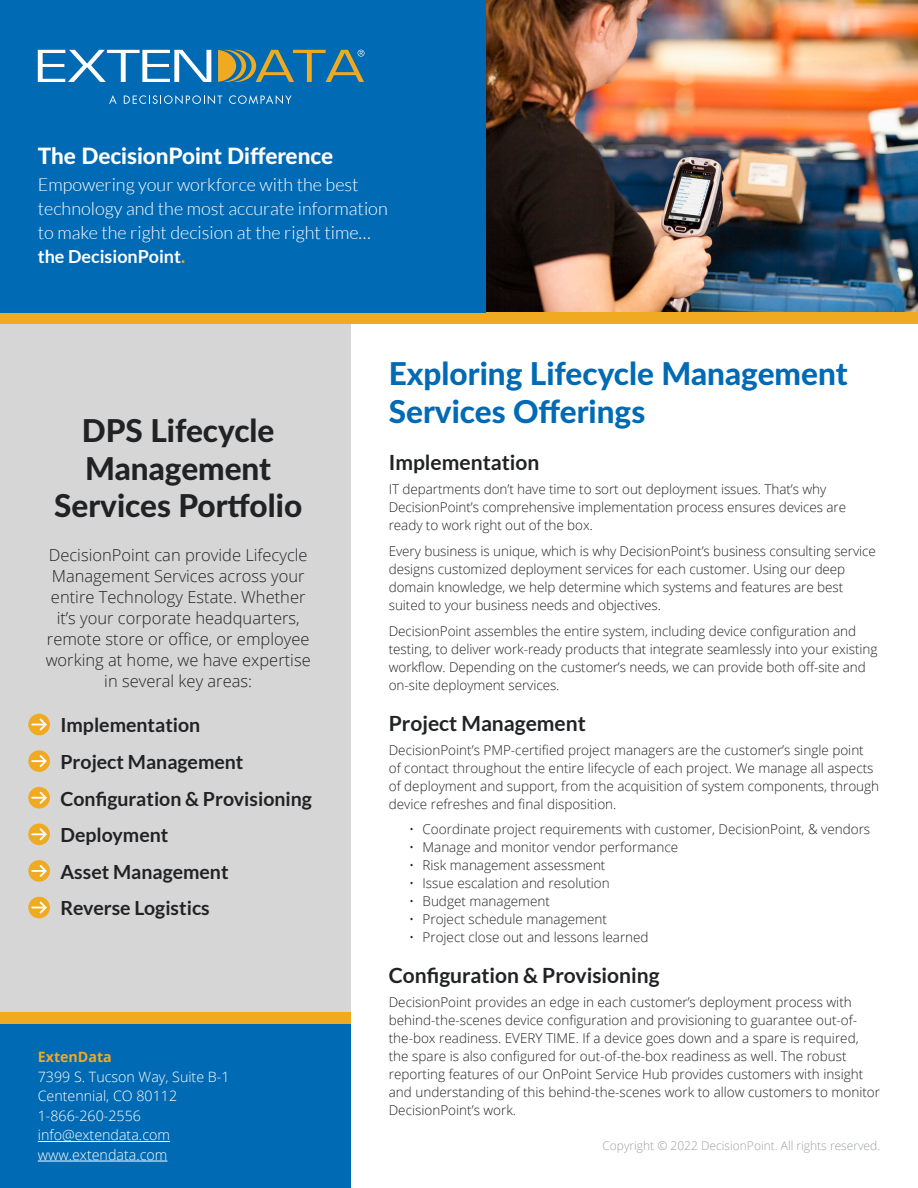
<style>
.page{position:relative;width:918px;height:1188px;background:#fff}
.page>*{position:absolute;margin:0;border:0;box-sizing:border-box;transform-origin:0 0}
.t1{font:800 31.5px/37.8px "Lato";color:#006ab4}
.t2{font:800 31.5px/37.8px "Lato";color:#212224;text-align:center}
.t3{font:800 22.5px "Lato";color:#fff}
.t4{font:700 21px "Lato";color:#212224}
.t5{font:700 19.5px "Lato";color:#212224}
.t6{font:300 18px/24px "Lato";color:#fff}
.t7{font:300 16.5px/21px "Open Sans";color:#212224;text-align:center}
.t8{font:300 14.25px/19.5px "Open Sans";color:#fff}
.t9{font:300 13.5px/18px "Open Sans";color:#212224}
.t10{font:300 12px "Open Sans";color:#9d9fa3}
.s1{font-weight:700}
.s2{font-weight:700;color:#efaa22}
</style>
<div class="page">
<img style="left:486px;top:0;width:432px;height:313px">
<div style="left:0;top:324px;width:351px;height:688px;background:#d7d6d7"></div>
<div style="left:0;top:1023px;width:351px;height:165px;background:#006ab4"></div>
<div style="left:0;top:313px;width:918px;height:11px;background:#efaa22"></div>
<div style="left:28px;top:714px;width:22px;height:21px;background:#efaa22;border-radius:50%"></div>
<svg style="left:31px;top:719px;width:16px;height:12px"></svg>
<hr style="left:38px;top:1141px;width:132px;height:1px;background:#fff">
<hr style="left:38px;top:1161px;width:129px;height:1px;background:#fff">
<div style="left:0;top:0;width:486px;height:313px;background:#006ab4"></div>
<div style="left:0;top:1012px;width:351px;height:11px;background:#efaa22"></div>
<svg style="left:28px;top:750px;width:22px;height:22px"></svg>
<svg style="left:31px;top:755px;width:16px;height:12px"></svg>
<svg style="left:28px;top:787px;width:22px;height:22px"></svg>
<svg style="left:31px;top:792px;width:16px;height:12px"></svg>
<div style="left:28px;top:824px;width:22px;height:21px;background:#efaa22;border-radius:50%"></div>
<svg style="left:31px;top:828px;width:16px;height:12px"></svg>
<svg style="left:28px;top:860px;width:22px;height:22px"></svg>
<svg style="left:31px;top:865px;width:16px;height:12px"></svg>
<div style="left:28px;top:897px;width:22px;height:21px;background:#efaa22;border-radius:50%"></div>
<svg style="left:31px;top:902px;width:16px;height:12px"></svg>
<svg style="left:109px;top:95px;width:8px;height:9px"></svg>
<svg style="left:124px;top:95px;width:98px;height:9px"></svg>
<svg style="left:229px;top:95px;width:63px;height:9px"></svg>
<svg style="left:38px;top:50px;width:173px;height:32px"></svg>
<svg style="left:218px;top:50px;width:146px;height:32px"></svg>
<p class="t3" style="left:38px;top:139px;width:297px">The DecisionPoint Difference</p>
<p class="t6" style="left:38px;top:173px;width:351px">Empowering your workforce with the best technology and the most accurate information to make the right decision at the right time… <span class="s1">the DecisionPoint</span><span class="s2">.</span></p>
<p class="t2" style="left:54px;top:410px;width:249px">DPS Lifecycle<br>Management<br>Services Portfolio</p>
<p class="t7" style="left:46px;top:544px;width:267px">DecisionPoint can provide Lifecycle Management Services across your entire Technology Estate. Whether it’s your corporate headquarters, remote store or office, or employee working at home, we have expertise in several key areas:</p>
<p class="t5" style="left:60px;top:714px;width:141px">Implementation</p>
<p class="t5" style="left:60px;top:751px;width:185px">Project Management</p>
<p class="t5" style="left:60px;top:787px;width:253px">Configuration &amp; Provisioning</p>
<p class="t5" style="left:60px;top:824px;width:109px">Deployment</p>
<p class="t5" style="left:60px;top:861px;width:170px">Asset Management</p>
<p class="t5" style="left:60px;top:897px;width:151px">Reverse Logistics</p>
<p class="t8" style="left:38px;top:1047px;width:193px"><span class="s2">ExtenData<br></span>7399 S. Tucson Way, Suite B-1<br>Centennial, CO 80112<br>1-866-260-2556 info@extendata.com www.extendata.com</p>
<p class="t1" style="left:389px;top:354px;width:460px">Exploring Lifecycle Management<br>Services Offerings</p>
<p class="t4" style="left:389px;top:450px;width:152px">Implementation</p>
<p class="t9" style="left:389px;top:480px;width:459px">IT departments don’t have time to sort out deployment issues. That’s why<br>DecisionPoint’s comprehensive implementation process ensures devices are ready to work right out of the box.</p>
<p class="t9" style="left:389px;top:542px;width:489px">Every business is unique, which is why DecisionPoint’s business consulting service designs customized deployment services for each customer. Using our deep domain knowledge, we help determine which systems and features are best suited to your business needs and objectives.</p>
<p class="t9" style="left:389px;top:622px;width:490px">DecisionPoint assembles the entire system, including device configuration and testing, to deliver work-ready products that integrate seamlessly into your existing workflow. Depending on the customer’s needs, we can provide both off-site and on-site deployment services.</p>
<p class="t4" style="left:389px;top:711px;width:199px">Project Management</p>
<p class="t9" style="left:389px;top:741px;width:492px">DecisionPoint’s PMP-certified project managers are the customer’s single point<br>of contact throughout the entire lifecycle of each project. We manage all aspects of deployment and support, from the acquisition of system components, through device refreshes and final disposition.</p>
<p class="t9" style="left:409px;top:820px;width:463px">• Coordinate project requirements with customer, DecisionPoint, &amp; vendors</p>
<p class="t9" style="left:409px;top:838px;width:271px">• Manage and monitor vendor performance</p>
<p class="t9" style="left:409px;top:856px;width:198px">• Risk management assessment</p>
<p class="t9" style="left:409px;top:874px;width:202px">• Issue escalation and resolution</p>
<p class="t9" style="left:409px;top:892px;width:142px">• Budget management</p>
<p class="t9" style="left:409px;top:910px;width:200px">• Project schedule management</p>
<p class="t9" style="left:409px;top:928px;width:241px">• Project close out and lessons learned</p>
<p class="t4" style="left:389px;top:963px;width:272px">Configuration &amp; Provisioning</p>
<p class="t9" style="left:389px;top:993px;width:493px">DecisionPoint provides an edge in each customer’s deployment process with behind-the-scenes device configuration and provisioning to guarantee out-of&shy;the-box readiness. EVERY TIME. If a device goes down and a spare is required, the spare is also configured for out-of-the-box readiness as well. The robust reporting features of our OnPoint Service Hub provides customers with insight and understanding of this behind-the-scenes work to allow customers to monitor DecisionPoint’s work.</p>
<p class="t10" style="left:602px;top:1138px;width:279px">Copyright © 2022 DecisionPoint. All rights reserved.</p>
</div>
